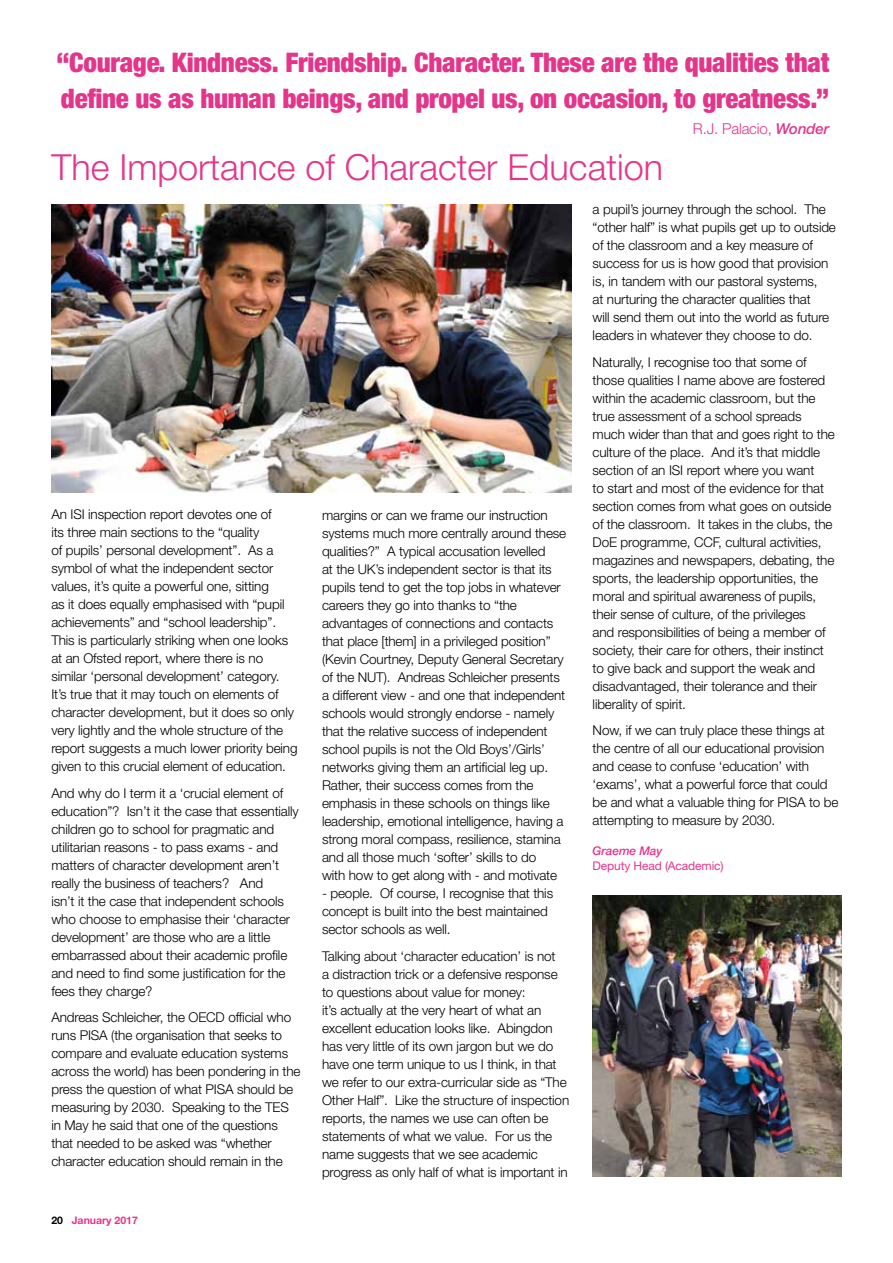
<style>
.page{position:relative;width:893px;height:1263px;background:#fff}
.page>*{position:absolute;margin:0;border:0;box-sizing:border-box;transform-origin:0 0}
.t1{font:300 36px "Helvetica Neue LT Std";color:#e4358b}
.t2{font:900 condensed 27px/36px "Helvetica Neue LT Std";letter-spacing:-.01em;color:#e4358b}
.t3{font:300 15px "Helvetica Neue LT Std";letter-spacing:-.01em;color:#e4358b}
.t4{font:300 13.5px/18px "Helvetica Neue LT Std";letter-spacing:-.01em;color:#000}
.t5{font:12px "Helvetica Neue LT Std";letter-spacing:-.01em;color:#e4358b}
.t6{font:italic 500 12px "Helvetica Neue LT Std";letter-spacing:-.01em;color:#e4358b}
.t7{font:700 10.5px "Helvetica Neue LT Std";color:#e4358b}
.s1{font-weight:500;font-style:italic}
.s2{color:#000}
</style>
<div class="page">
<img style="left:51px;top:205px;width:520px;height:287px">
<img style="left:592px;top:896px;width:250px;height:280px">
<h2 class="t2" style="left:57px;top:44px;width:774px">“Courage. Kindness. Friendship. Character. These are the qualities that define us as human beings, and propel us, on occasion, to greatness.”</h2>
<p class="t3" style="left:693px;top:119px;width:138px">R.J. Palacio, <span class="s1">Wonder</span></p>
<h1 class="t1" style="left:51px;top:145px;width:613px">The Importance of Character Education</h1>
<p class="t4" style="left:51px;top:505px;width:248px">An ISI inspection report devotes one of<br>its three main sections to the “quality<br>of pupils’ personal development”. As a symbol of what the independent sector values, it’s quite a powerful one, sitting<br>as it does equally emphasised with “pupil achievements” and “school leadership”.<br>This is particularly striking when one looks at an Ofsted report, where there is no similar ‘personal development’ category.<br>It’s true that it may touch on elements of character development, but it does so only very lightly and the whole structure of the report suggests a much lower priority being given to this crucial element of education.</p>
<p class="t4" style="left:51px;top:783px;width:249px">And why do I term it a ‘crucial element of education”? Isn’t it the case that essentially children go to school for pragmatic and utilitarian reasons - to pass exams - and matters of character development aren’t really the business of teachers? And<br>isn’t it the case that independent schools who choose to emphasise their ‘character development’ are those who are a little embarrassed about their academic profile and need to find some justification for the fees they charge?</p>
<p class="t4" style="left:51px;top:1008px;width:251px">Andreas Schleicher, the OECD official who runs PISA (the organisation that seeks to compare and evaluate education systems across the world) has been pondering in the press the question of what PISA should be measuring by 2030. Speaking to the TES in May he said that one of the questions that needed to be asked was “whether character education should remain in the</p>
<p class="t7" style="left:51px;top:1214px;width:88px"><span class="s2">20</span> January 2017</p>
<p class="t4" style="left:322px;top:506px;width:246px">margins or can we frame our instruction systems much more centrally around these qualities?” A typical accusation levelled<br>at the UK’s independent sector is that its pupils tend to get the top jobs in whatever careers they go into thanks to “the advantages of connections and contacts that place [them] in a privileged position” (Kevin Courtney, Deputy General Secretary of the NUT). Andreas Schleicher presents a different view - and one that independent schools would strongly endorse - namely that the relative success of independent school pupils is not the Old Boys’/Girls’ networks giving them an artificial leg up.<br>Rather, their success comes from the emphasis in these schools on things like leadership, emotional intelligence, having a strong moral compass, resilience, stamina and all those much ‘softer’ skills to do<br>with how to get along with - and motivate</p>
<p class="t4" style="left:322px;top:884px;width:233px">- people. Of course, I recognise that this concept is built into the best maintained sector schools as well.</p>
<p class="t4" style="left:322px;top:947px;width:249px">Talking about ‘character education’ is not<br>a distraction trick or a defensive response to questions about value for money:<br>it’s actually at the very heart of what an excellent education looks like. Abingdon has very little of its own jargon but we do have one term unique to us I think, in that we refer to our extra-curricular side as “The Other Half”. Like the structure of inspection reports, the names we use can often be statements of what we value. For us the name suggests that we see academic progress as only half of what is important in</p>
<p class="t4" style="left:593px;top:200px;width:245px">a pupil’s journey through the school. The “other half” is what pupils get up to outside of the classroom and a key measure of success for us is how good that provision is, in tandem with our pastoral systems,<br>at nurturing the character qualities that<br>will send them out into the world as future leaders in whatever they choose to do.</p>
<p class="t4" style="left:593px;top:353px;width:244px">Naturally, I recognise too that some of those qualities I name above are fostered within the academic classroom, but the true assessment of a school spreads much wider than that and goes right to the culture of the place. And it’s that middle section of an ISI report where you want<br>to start and most of the evidence for that section comes from what goes on outside of the classroom. It takes in the clubs, the DoE programme, CCF, cultural activities, magazines and newspapers, debating, the sports, the leadership opportunities, the moral and spiritual awareness of pupils, their sense of culture, of the privileges<br>and responsibilities of being a member of society, their care for others, their instinct to give back and support the weak and disadvantaged, their tolerance and their liberality of spirit.</p>
<p class="t4" style="left:593px;top:721px;width:247px">Now, if we can truly place these things at the centre of all our educational provision and cease to confuse ‘education’ with ‘exams’, what a powerful force that could be and what a valuable thing for PISA to be attempting to measure by 2030.</p>
<p class="t6" style="left:593px;top:844px;width:71px">Graeme May</p>
<p class="t5" style="left:593px;top:858px;width:133px">Deputy Head (Academic)</p>
</div>
